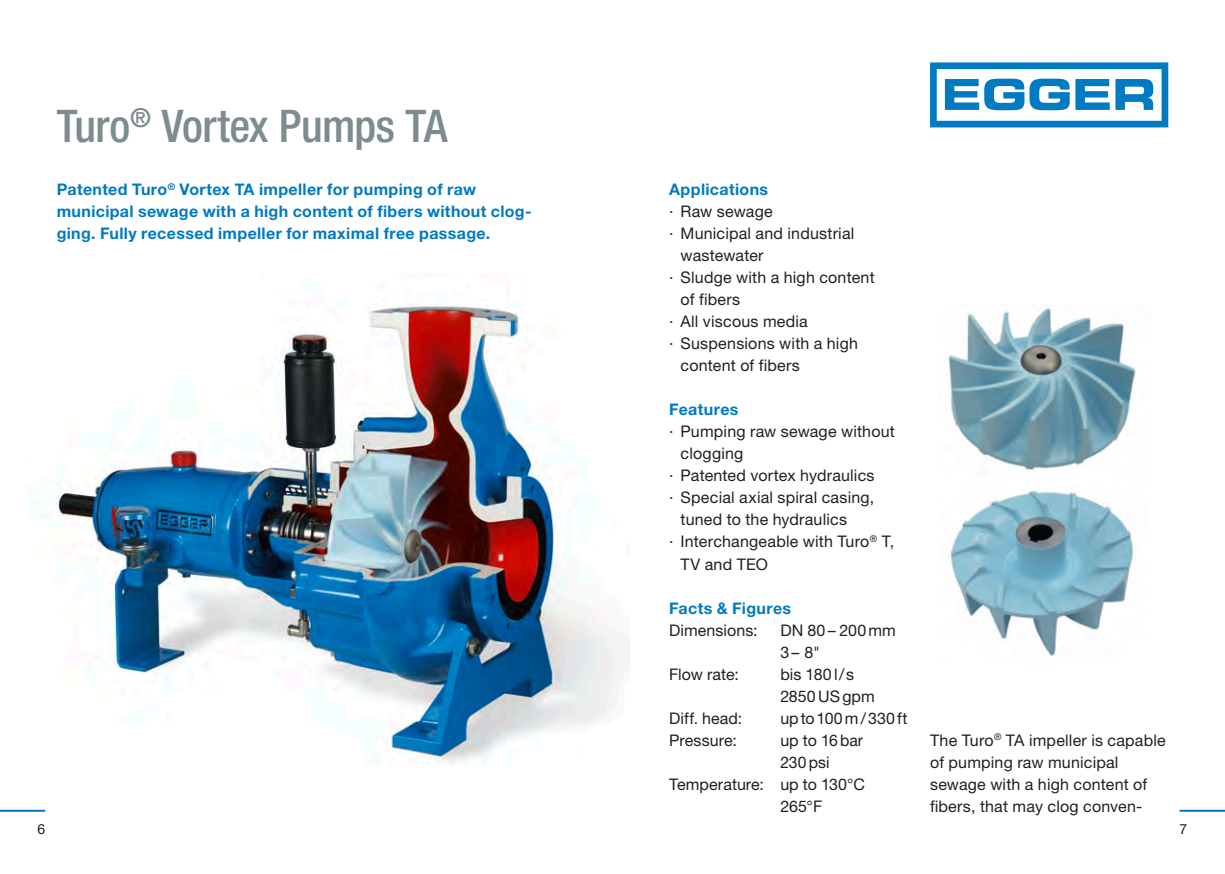
<style>
.page{position:relative;width:1225px;height:874px;background:#fff}
.page>*{position:absolute;margin:0;border:0;box-sizing:border-box;transform-origin:0 0}
.t1{font:500 condensed 45px "Helvetica Neue";letter-spacing:-.015em;color:#7c8c8f}
.t2{font:16px/22px "Helvetica Neue";letter-spacing:.01em;color:#231f20}
.t3{font:700 16px/22px "Helvetica Neue";letter-spacing:.02em;color:#007ac0}
.t4{font:14px "Helvetica Neue";color:#231f20}
</style>
<div class="page">
<hr style="left:0;top:809px;width:45px;height:2px;background:#007ac0">
<hr style="left:1179px;top:809px;width:46px;height:2px;background:#007ac0">
<svg style="left:930px;top:62px;width:238px;height:65px"></svg>
<img style="left:47px;top:303px;width:582px;height:462px">
<img style="left:947px;top:306px;width:189px;height:165px">
<img style="left:949px;top:490px;width:184px;height:166px">
<h1 class="t1" style="left:57px;top:99px;width:392px">Turo<sup>®</sup> Vortex Pumps TA</h1>
<p class="t3" style="left:57px;top:178px;width:476px">Patented Turo<sup>®</sup> Vortex TA impeller for pumping of raw municipal sewage with a high content of fibers without clog&shy;ging. Fully recessed impeller for maximal free passage.</p>
<p class="t3" style="left:669px;top:178px;width:100px">Applications</p>
<p class="t2" style="left:669px;top:200px;width:105px">· Raw sewage</p>
<p class="t2" style="left:669px;top:222px;width:187px">· Municipal and industrial</p>
<p class="t2" style="left:680px;top:244px;width:85px">wastewater</p>
<p class="t2" style="left:669px;top:266px;width:207px">· Sludge with a high content</p>
<p class="t2" style="left:680px;top:288px;width:61px">of fibers</p>
<p class="t2" style="left:669px;top:310px;width:140px">· All viscous media</p>
<p class="t2" style="left:669px;top:332px;width:190px">· Suspensions with a high</p>
<p class="t2" style="left:680px;top:354px;width:121px">content of fibers</p>
<p class="t3" style="left:669px;top:398px;width:71px">Features</p>
<p class="t2" style="left:669px;top:420px;width:227px">· Pumping raw sewage without</p>
<p class="t2" style="left:680px;top:442px;width:64px">clogging</p>
<p class="t2" style="left:669px;top:464px;width:207px">· Patented vortex hydraulics</p>
<p class="t2" style="left:669px;top:486px;width:206px">· Special axial spiral casing,</p>
<p class="t2" style="left:680px;top:508px;width:168px">tuned to the hydraulics</p>
<p class="t2" style="left:669px;top:530px;width:226px">· Interchangeable with Turo<sup>®</sup> T,</p>
<p class="t2" style="left:680px;top:552px;width:89px">TV and TEO</p>
<p class="t3" style="left:669px;top:596px;width:123px">Facts &amp; Figures</p>
<p class="t2" style="left:669px;top:618px;width:90px">Dimensions:</p>
<p class="t2" style="left:780px;top:618px;width:117px">DN 80 – 200 mm<br>3– 8"</p>
<p class="t2" style="left:669px;top:662px;width:71px">Flow rate:</p>
<p class="t2" style="left:780px;top:662px;width:96px">bis 180 l/s<br>2850 USgpm</p>
<p class="t2" style="left:669px;top:706px;width:75px">Diff. head:</p>
<p class="t2" style="left:780px;top:706px;width:129px">up to 100m/330ft</p>
<p class="t2" style="left:669px;top:728px;width:69px">Pressure:</p>
<p class="t2" style="left:780px;top:728px;width:84px">up to 16bar</p>
<p class="t2" style="left:780px;top:750px;width:51px">230psi</p>
<p class="t2" style="left:669px;top:772px;width:197px">Temperature: up to 130°C</p>
<p class="t2" style="left:780px;top:794px;width:43px">265°F</p>
<p class="t2" style="left:930px;top:728px;width:237px">The Turo<sup>®</sup> TA impeller is capable of pumping raw municipal sewage with a high content of fibers, that may clog conven-</p>
<p class="t4" style="left:38px;top:820px;width:9px">6</p>
<p class="t4" style="left:1179px;top:820px;width:9px">7</p>
</div>
